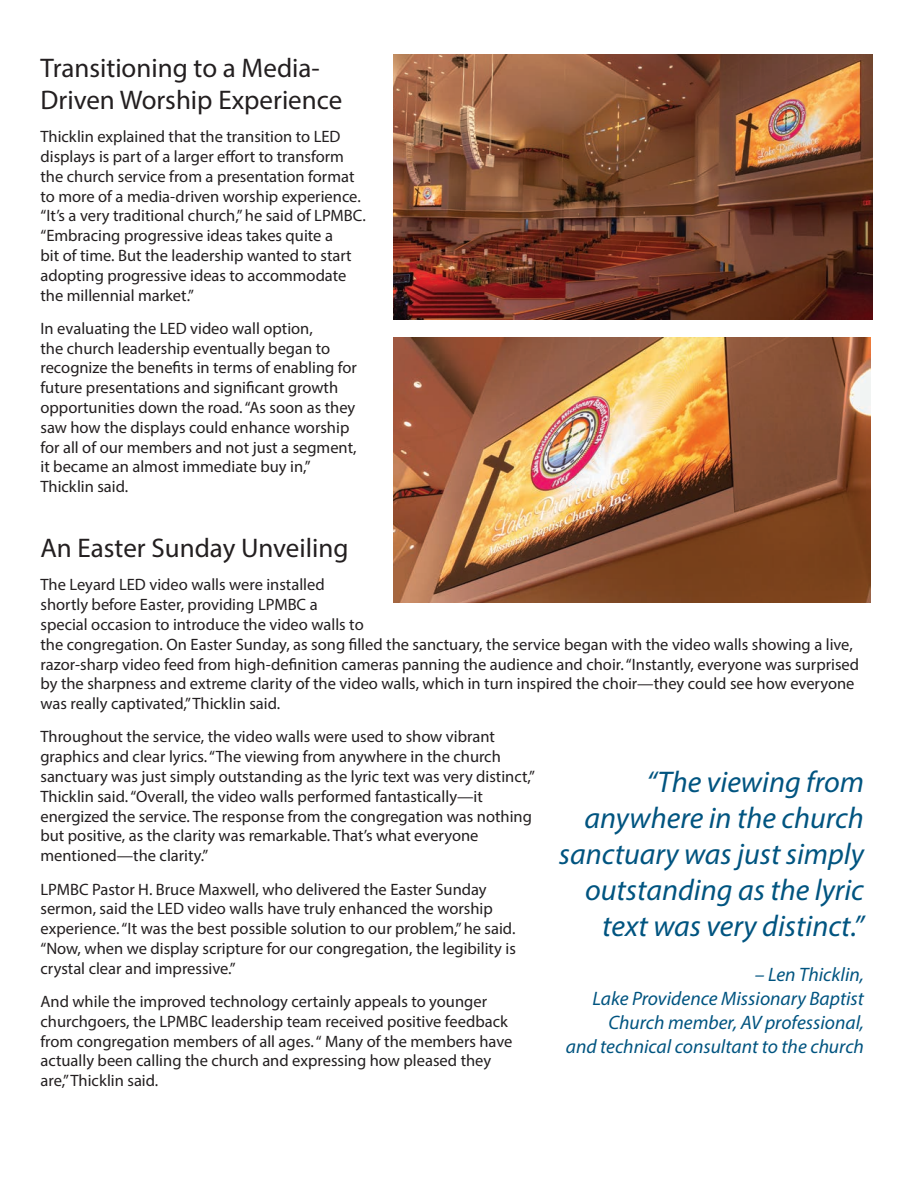
<style>
.page{position:relative;width:918px;height:1188px;background:#fff}
.page>*{position:absolute;margin:0;border:0;box-sizing:border-box;transform-origin:0 0}
.t1{font:italic 30px/36px "Myriad Pro";color:#005480;text-align:right}
.t2{font:27px/31.5px "Myriad Pro";color:#231f20}
.t3{font:italic 19.5px/24px "Myriad Pro";color:#005480;text-align:right}
.t4{font:16.5px/19.8px "Myriad Pro";color:#231f20}
</style>
<div class="page">
<img style="left:394px;top:54px;width:479px;height:265px">
<img style="left:394px;top:337px;width:476px;height:265px">
<h2 class="t2" style="left:40px;top:52px;width:303px">Transitioning to a Media-<br>Driven Worship Experience</h2>
<p class="t4" style="left:40px;top:126px;width:327px">Thicklin explained that the transition to LED displays is part of a larger effort to transform the church service from a presentation format to more of a media-driven worship experience. “It’s a very traditional church,” he said of LPMBC. “Embracing progressive ideas takes quite a<br>bit of time. But the leadership wanted to start adopting progressive ideas to accommodate the millennial market.”</p>
<p class="t4" style="left:40px;top:318px;width:318px">In evaluating the LED video wall option,<br>the church leadership eventually began to recognize the benefits in terms of enabling for future presentations and significant growth opportunities down the road. “As soon as they saw how the displays could enhance worship for all of our members and not just a segment, it became an almost immediate buy in,” Thicklin said.</p>
<h2 class="t2" style="left:40px;top:532px;width:310px">An Easter Sunday Unveiling</h2>
<p class="t4" style="left:40px;top:575px;width:820px">The Leyard LED video walls were installed<br>shortly before Easter, providing LPMBC a<br>special occasion to introduce the video walls to<br>the congregation. On Easter Sunday, as song filled the sanctuary, the service began with the video walls showing a live, razor-sharp video feed from high-definition cameras panning the audience and choir. “Instantly, everyone was surprised by the sharpness and extreme clarity of the video walls, which in turn inspired the choir—they could see how everyone was really captivated,” Thicklin said.</p>
<p class="t4" style="left:40px;top:727px;width:496px">Throughout the service, the video walls were used to show vibrant graphics and clear lyrics. “The viewing from anywhere in the church sanctuary was just simply outstanding as the lyric text was very distinct,” Thicklin said. “Overall, the video walls performed fantastically—it energized the service. The response from the congregation was nothing but positive, as the clarity was remarkable. That’s what everyone mentioned—the clarity.”</p>
<p class="t4" style="left:40px;top:879px;width:477px">LPMBC Pastor H. Bruce Maxwell, who delivered the Easter Sunday sermon, said the LED video walls have truly enhanced the worship experience. “It was the best possible solution to our problem,” he said. “Now, when we display scripture for our congregation, the legibility is crystal clear and impressive.”</p>
<p class="t4" style="left:40px;top:991px;width:473px">And while the improved technology certainly appeals to younger churchgoers, the LPMBC leadership team received positive feedback from congregation members of all ages. “ Many of the members have actually been calling the church and expressing how pleased they are,” Thicklin said.</p>
<h1 class="t1" style="left:559px;top:763px;width:307px">“The viewing from anywhere in the church sanctuary was just simply outstanding as the lyric text was very distinct.”</h1>
<p class="t3" style="left:566px;top:962px;width:300px">– Len Thicklin,<br>Lake Providence Missionary Baptist<br>Church member, AV professional,<br>and technical consultant to the church</p>
</div>
